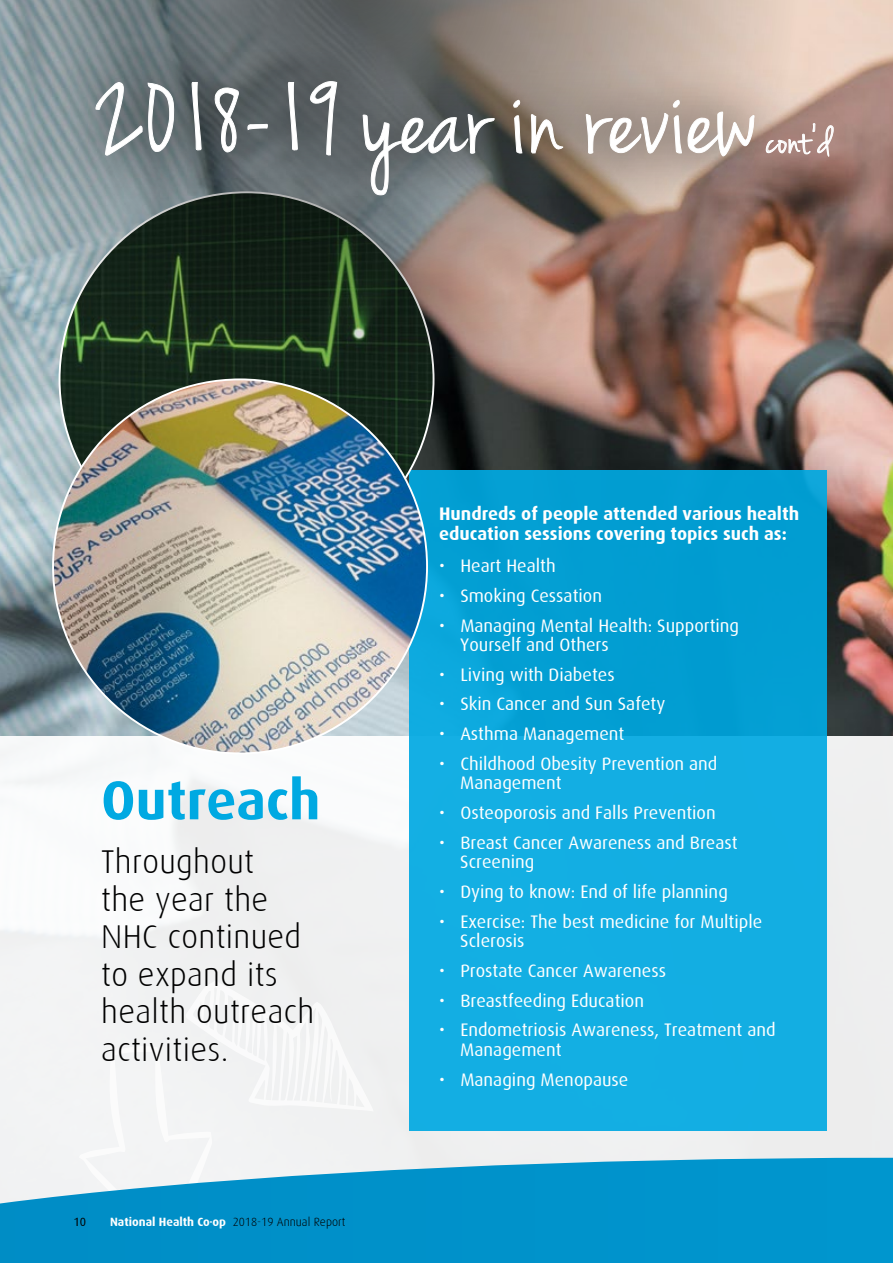
<style>
.page{position:relative;width:893px;height:1263px;background:#fff}
.page>*{position:absolute;margin:0;border:0;box-sizing:border-box;transform-origin:0 0}
.t1{font:119.25px "Jenna Sue";letter-spacing:.01em;color:#fff}
.t2{font:700 54.75px "Dax";color:#00a9e2}
.t3{font:42px "Jenna Sue";color:#fff}
.t4{font:300 33px/37.5px "Dax";letter-spacing:.01em;color:#000}
.t5{font:18.15px/19.5px "Dax";color:#fff}
.t6{font:700 18.15px/19.5px "Dax";color:#fff}
.t7{font:700 12px "Dax";color:#fff}
.t8{font:12px "Dax";color:#000}
.s1{font-weight:300;color:#000}
</style>
<div class="page">
<img style="left:0;top:0;width:893px;height:737px">
<div style="left:0;top:737px;width:893px;height:526px;background:#f0f1f2"></div>
<svg style="left:80px;top:1047px;width:132px;height:111px"></svg>
<div style="left:409px;top:471px;width:417px;height:660px;background:linear-gradient(to right,#0faadf,#0ba6db)"></div>
<img style="left:60px;top:423px;width:374px;height:56px">
<img style="left:0;top:0;width:798px;height:423px">
<img style="left:53px;top:379px;width:374px;height:374px;border-radius:187px">
<svg style="left:51px;top:33px;width:829px;height:208px;background:#827b76"></svg>
<svg style="left:96px;top:82px;width:78px;height:74px;background:#778185"></svg>
<svg style="left:192px;top:82px;width:10px;height:68px"></svg>
<svg style="left:215px;top:88px;width:24px;height:64px;background:#6d7376"></svg>
<svg style="left:247px;top:124px;width:21px;height:6px"></svg>
<svg style="left:288px;top:82px;width:10px;height:68px"></svg>
<svg style="left:310px;top:81px;width:27px;height:74px;background:#6b7174"></svg>
<svg style="left:363px;top:114px;width:132px;height:81px;background:#717779"></svg>
<svg style="left:513px;top:100px;width:9px;height:54px"></svg>
<svg style="left:531px;top:114px;width:32px;height:42px"></svg>
<svg style="left:586px;top:100px;width:96px;height:54px;background:#aea199"></svg>
<svg style="left:688px;top:112px;width:66px;height:44px;background:#bbaba2"></svg>
<svg style="left:766px;top:123px;width:68px;height:42px;background:#b1928b"></svg>
<svg style="left:0;top:1158px;width:893px;height:105px;background:#1f9ecf"></svg>
<h1 class="t1" style="left:99px;top:49px;width:660px">2018-19 year in review</h1>
<h3 class="t3" style="left:766px;top:116px;width:67px">cont’d</h3>
<h2 class="t2" style="left:101px;top:769px;width:221px">Outreach</h2>
<h3 class="t4" style="left:101px;top:843px;width:215px">Throughout<br>the year the<br>NHC continued to expand its health outreach activities.</h3>
<p class="t8" style="left:73px;top:1215px;width:14px">10</p>
<p class="t7" style="left:110px;top:1215px;width:237px">National Health Co-op <span class="s1">2018-19 Annual Report</span></p>
<p class="t6" style="left:439px;top:504px;width:362px">Hundreds of people attended various health education sessions covering topics such as:</p>
<p class="t5" style="left:439px;top:556px;width:118px">• Heart Health</p>
<p class="t5" style="left:439px;top:586px;width:165px">• Smoking Cessation</p>
<p class="t5" style="left:460px;top:616px;width:280px;text-indent:-21px">• Managing Mental Health: Supporting<br>Yourself and Others</p>
<p class="t5" style="left:439px;top:665px;width:177px">• Living with Diabetes</p>
<p class="t5" style="left:439px;top:695px;width:228px">• Skin Cancer and Sun Safety</p>
<p class="t5" style="left:439px;top:724px;width:187px">• Asthma Management</p>
<p class="t5" style="left:460px;top:754px;width:259px;text-indent:-21px">• Childhood Obesity Prevention and<br>Management</p>
<p class="t5" style="left:439px;top:803px;width:278px">• Osteoporosis and Falls Prevention</p>
<p class="t5" style="left:460px;top:833px;width:279px;text-indent:-21px">• Breast Cancer Awareness and Breast<br>Screening</p>
<p class="t5" style="left:439px;top:882px;width:290px">• Dying to know: End of life planning</p>
<p class="t5" style="left:460px;top:912px;width:303px;text-indent:-21px">• Exercise: The best medicine for Multiple<br>Sclerosis</p>
<p class="t5" style="left:439px;top:961px;width:228px">• Prostate Cancer Awareness</p>
<p class="t5" style="left:439px;top:991px;width:206px">• Breastfeeding Education</p>
<p class="t5" style="left:460px;top:1020px;width:317px;text-indent:-21px">• Endometriosis Awareness, Treatment and<br>Management</p>
<p class="t5" style="left:439px;top:1070px;width:191px">• Managing Menopause</p>
</div>
